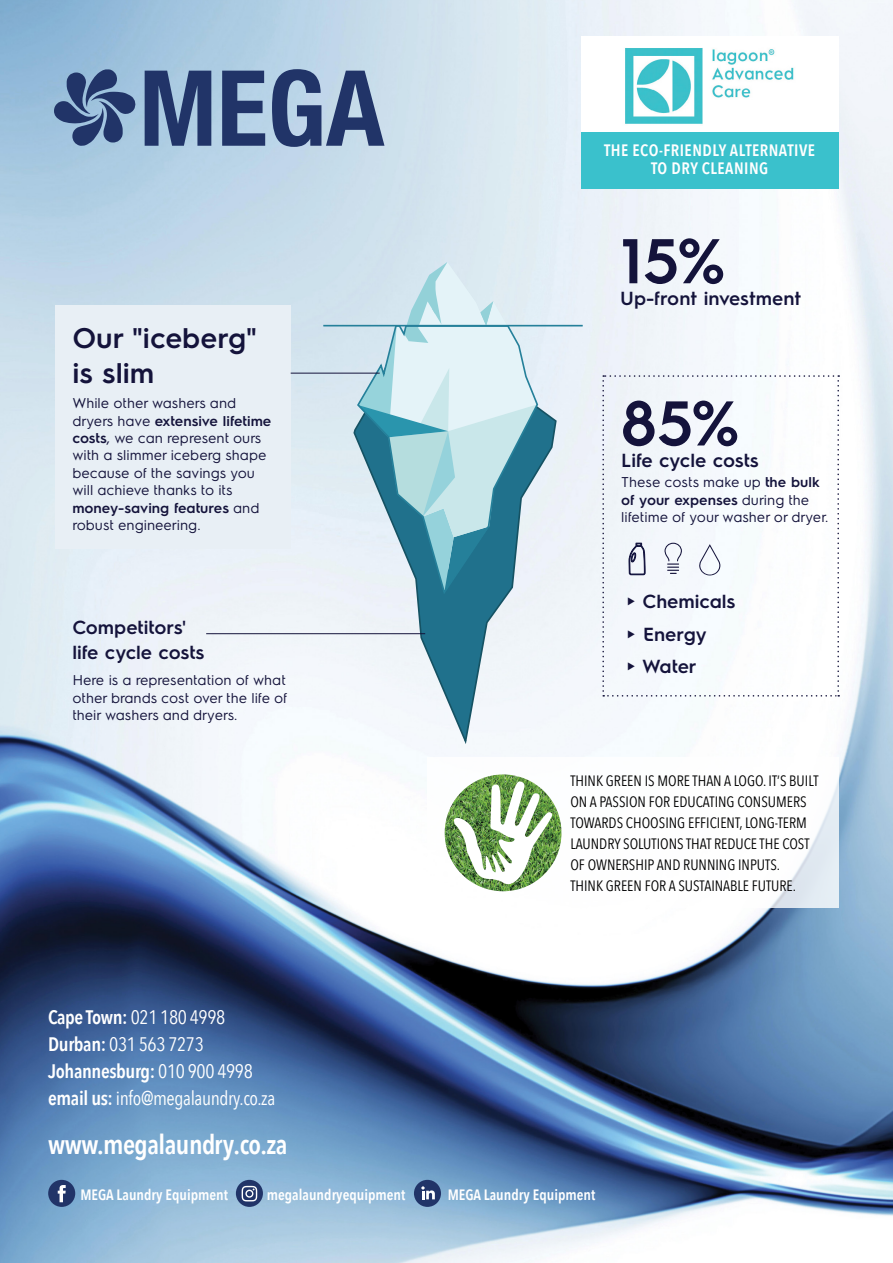
<style>
.page{position:relative;width:893px;height:1263px;background:#fff}
.page>*{position:absolute;margin:0;border:0;box-sizing:border-box;transform-origin:0 0}
.t1{font:600 63.3px "Electrolux Sans";color:#14133b}
.t2{font:600 28.5px/34.8px "Electrolux Sans";color:#14133b}
.t3{font:600 27px "Avenir Next Condensed";letter-spacing:-.02em;color:#fff}
.t4{font:19.5px/27px "Avenir Next Condensed";letter-spacing:-.02em;color:#fff}
.t5{font:600 19.05px/25.3px "Electrolux Sans";color:#14133b}
.t6{font:600 16.5px/18px "Avenir Next Condensed";letter-spacing:.03em;color:#fff;text-align:center}
.t7{font:15px/21px "Avenir Next Condensed";color:#000}
.t8{font:600 15px "Avenir Next Condensed";color:#fff}
.t9{font:14.25px/17.4px "Electrolux Sans";color:#14133b}
.s1{font-weight:600}
</style>
<div class="page">
<img style="left:0;top:0;width:893px;height:1263px">
<svg style="left:145px;top:71px;width:66px;height:75px;background:#485f8a"></svg>
<svg style="left:222px;top:71px;width:43px;height:75px;background:#546a93"></svg>
<svg style="left:272px;top:69px;width:112px;height:78px;background:#6b80a4"></svg>
<svg style="left:54px;top:69px;width:83px;height:77px;background:#627ea5"></svg>
<svg style="left:352px;top:323px;width:206px;height:424px"></svg>
<svg style="left:358px;top:262px;width:179px;height:62px;background:#d4e7ef"></svg>
<svg style="left:356px;top:324px;width:183px;height:272px;background:#a1c9d4"></svg>
<hr style="left:323px;top:325px;width:260px;height:1px;background:#25809a">
<div style="left:55px;top:305px;width:236px;height:244px;background:#e8eff5"></div>
<hr style="left:206px;top:633px;width:219px;height:1px;background:#14133b">
<hr style="left:291px;top:373px;width:89px;height:1px;background:#14133b">
<svg style="left:602px;top:375px;width:237px;height:322px"></svg>
<div style="left:581px;top:37px;width:257px;height:143px;background:#fff"></div>
<img style="left:625px;top:48px;width:169px;height:76px">
<div style="left:581px;top:132px;width:257px;height:56px;background:#3ac1cc"></div>
<div style="left:48px;top:1180px;width:27px;height:27px;background:#213468;border-radius:50%"></div>
<svg style="left:58px;top:1185px;width:8px;height:17px"></svg>
<svg style="left:236px;top:1180px;width:27px;height:27px"></svg>
<svg style="left:242px;top:1186px;width:15px;height:15px"></svg>
<div style="left:414px;top:1180px;width:27px;height:27px;background:#213468;border-radius:50%"></div>
<svg style="left:421px;top:1186px;width:14px;height:13px"></svg>
<div style="left:427px;top:758px;width:412px;height:150px;background:#fff"></div>
<img style="left:445px;top:774px;width:116px;height:117px;border-radius:58px">
<img style="left:454px;top:781px;width:98px;height:104px">
<p class="t6" style="left:604px;top:141px;width:213px">THE ECO-FRIENDLY ALTERNATIVE<br>TO DRY CLEANING</p>
<h1 class="t1" style="left:620px;top:217px;width:107px">15%</h1>
<h2 class="t2" style="left:72px;top:319px;width:186px">Our "iceberg" is slim</h2>
<p class="t9" style="left:72px;top:393px;width:201px">While other washers and dryers have <span class="s1">extensive lifetime costs</span>, we can represent ours with a slimmer iceberg shape because of the savings you will achieve thanks to its <span class="s1">money-saving features</span> and robust engineering.</p>
<h3 class="t5" style="left:72px;top:613px;width:134px">Competitors' life cycle costs</h3>
<p class="t9" style="left:72px;top:671px;width:217px;text-align:justify">Here is a representation of what other brands cost over the life of their washers and dryers.</p>
<h3 class="t4" style="left:48px;top:1003px;width:229px"><span class="s1">Cape Town:</span> 021 180 4998<br><span class="s1">Durban:</span> 031 563 7273<br><span class="s1">Johannesburg:</span> 010 900 4998 <span class="s1">email us:</span> info@megalaundry.co.za</h3>
<h3 class="t3" style="left:48px;top:1121px;width:241px">www.megalaundry.co.za</h3>
<h3 class="t5" style="left:620px;top:284px;width:183px">Up-front investment</h3>
<h1 class="t1" style="left:620px;top:379px;width:121px">85%</h1>
<h3 class="t5" style="left:621px;top:446px;width:139px">Life cycle costs</h3>
<p class="t9" style="left:621px;top:473px;width:209px">These costs make up <span class="s1">the bulk of your expenses</span> during the lifetime of your washer or dryer.</p>
<h3 class="t5" style="left:625px;top:588px;width:112px">► Chemicals</h3>
<h3 class="t5" style="left:625px;top:620px;width:83px">► Energy</h3>
<h3 class="t5" style="left:625px;top:652px;width:73px">► Water</h3>
<p class="t7" style="left:570px;top:770px;width:250px">THINK GREEN IS MORE THAN A LOGO. IT’S BUILT ON A PASSION FOR EDUCATING CONSUMERS TOWARDS CHOOSING EFFICIENT, LONG-TERM LAUNDRY SOLUTIONS THAT REDUCE THE COST OF OWNERSHIP AND RUNNING INPUTS.<br>THINK GREEN FOR A SUSTAINABLE FUTURE.</p>
<p class="t8" style="left:80px;top:1181px;width:149px">MEGA Laundry Equipment</p>
<p class="t8" style="left:267px;top:1181px;width:140px">megalaundryequipment</p>
<p class="t8" style="left:448px;top:1181px;width:149px">MEGA Laundry Equipment</p>
</div>
